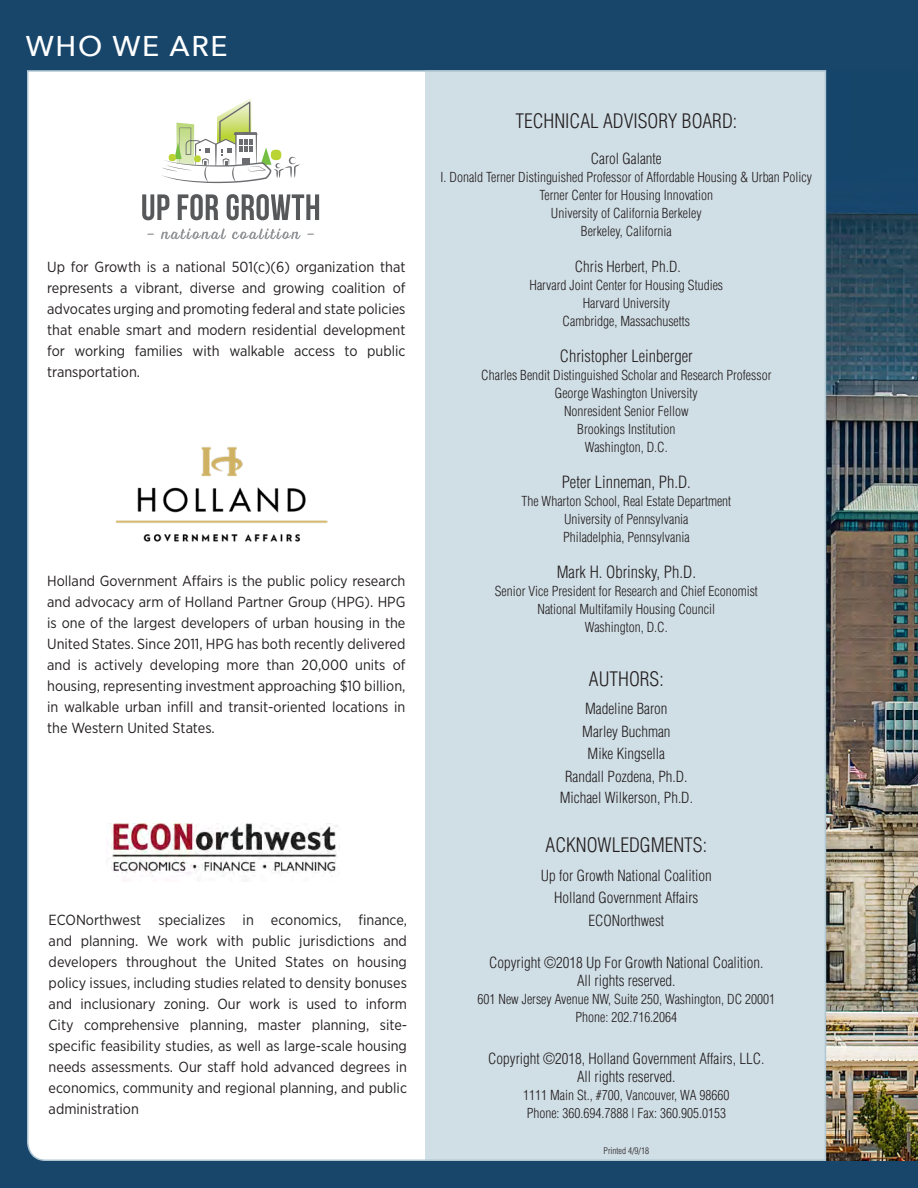
<style>
.page{position:relative;width:918px;height:1188px;background:#18466b}
.page>*{position:absolute;margin:0;border:0;box-sizing:border-box;transform-origin:0 0}
.t1{font:500 28.5px "Avenir Next";letter-spacing:.06em;color:#fff}
.t2{font:300 condensed 19.5px "Helvetica";color:#231f20}
.t3{font:300 condensed 16.5px "Helvetica";color:#231f20}
.t4{font:300 condensed 15px "Helvetica";color:#231f20}
.BODY_TEXT_PARAGRAPH{font:14.7px/21px "Gotham Narrow";color:#231f20;text-align:justify}
.t5{font:300 condensed 13.5px "Helvetica";color:#231f20}
.t6{font:300 condensed 9px "Helvetica";color:#231f20}
</style>
<div class="page">
<img style="left:827px;top:212px;width:91px;height:949px">
<div style="left:27px;top:70px;width:800px;height:1091px;background:#fff"></div>
<div style="left:426px;top:70px;width:400px;height:1091px;background:#d0dee5"></div>
<img style="left:107px;top:824px;width:233px;height:58px">
<div style="left:52px;top:385px;width:343px;height:196px;background:#fff"></div>
<svg style="left:161px;top:228px;width:65px;height:11px"></svg>
<svg style="left:232px;top:228px;width:69px;height:11px"></svg>
<svg style="left:142px;top:194px;width:27px;height:26px"></svg>
<svg style="left:178px;top:194px;width:40px;height:26px"></svg>
<svg style="left:227px;top:194px;width:92px;height:26px;background:#a1a2a3"></svg>
<svg style="left:161px;top:98px;width:139px;height:85px;background:#e8ecdd"></svg>
<p class="t1" style="left:26px;top:21px;width:204px">WHO WE ARE</p>
<p class="BODY_TEXT_PARAGRAPH" style="left:47px;top:256px;width:360px">Up for Growth is a national 501(c)(6) organization that represents a vibrant, diverse and growing coalition of advocates urging and promoting federal and state policies that enable smart and modern residential development for working families with walkable access to public transportation.</p>
<p class="BODY_TEXT_PARAGRAPH" style="left:47px;top:571px;width:360px">Holland Government Affairs is the public policy research and advocacy arm of Holland Partner Group (HPG). HPG is one of the largest developers of urban housing in the United States. Since 2011, HPG has both recently delivered and is actively developing more than 20,000 units of housing, representing investment approaching $10 billion, in walkable urban infill and transit-oriented locations in the Western United States.</p>
<p class="BODY_TEXT_PARAGRAPH" style="left:49px;top:910px;width:360px">ECONorthwest specializes in economics, finance, and planning. We work with public jurisdictions and developers throughout the United States on housing policy issues, including studies related to density bonuses and inclusionary zoning. Our work is used to inform City comprehensive planning, master planning, site&shy;specific feasibility studies, as well as large-scale housing needs assessments. Our staff hold advanced degrees in economics, community and regional planning, and public administration</p>
<p class="t2" style="left:515px;top:109px;width:223px">TECHNICAL ADVISORY BOARD:</p>
<p class="t4" style="left:591px;top:150px;width:72px">Carol Galante</p>
<p class="t5" style="left:441px;top:169px;width:373px">I. Donald Terner Distinguished Professor of Affordable Housing &amp; Urban Policy</p>
<p class="t5" style="left:540px;top:187px;width:175px">Terner Center for Housing Innovation</p>
<p class="t5" style="left:551px;top:205px;width:152px">University of California Berkeley</p>
<p class="t5" style="left:581px;top:223px;width:92px">Berkeley, California</p>
<p class="t4" style="left:575px;top:258px;width:107px">Chris Herbert, Ph.D.</p>
<p class="t5" style="left:530px;top:277px;width:195px">Harvard Joint Center for Housing Studies</p>
<p class="t5" style="left:583px;top:295px;width:89px">Harvard University</p>
<p class="t5" style="left:563px;top:313px;width:129px">Cambridge, Massachusetts</p>
<p class="t3" style="left:560px;top:346px;width:134px">Christopher Leinberger</p>
<p class="t5" style="left:481px;top:367px;width:292px">Charles Bendit Distinguished Scholar and Research Professor</p>
<p class="t5" style="left:555px;top:385px;width:144px">George Washington University</p>
<p class="t5" style="left:564px;top:403px;width:126px">Nonresident Senior Fellow</p>
<p class="t5" style="left:577px;top:421px;width:100px">Brookings Institution</p>
<p class="t5" style="left:585px;top:439px;width:84px">Washington, D.C.</p>
<p class="t3" style="left:562px;top:472px;width:131px">Peter Linneman, Ph.D.</p>
<p class="t5" style="left:521px;top:493px;width:211px">The Wharton School, Real Estate Department</p>
<p class="t5" style="left:564px;top:511px;width:126px">University of Pennsylvania</p>
<p class="t5" style="left:563px;top:529px;width:128px">Philadelphia, Pennsylvania</p>
<p class="t3" style="left:557px;top:562px;width:141px">Mark H. Obrinsky, Ph.D.</p>
<p class="t5" style="left:495px;top:583px;width:265px">Senior Vice President for Research and Chief Economist</p>
<p class="t5" style="left:538px;top:601px;width:179px">National Multifamily Housing Council</p>
<p class="t5" style="left:585px;top:619px;width:84px">Washington, D.C.</p>
<p class="t2" style="left:589px;top:667px;width:76px">AUTHORS:</p>
<p class="t4" style="left:585px;top:700px;width:84px">Madeline Baron</p>
<p class="t4" style="left:582px;top:723px;width:90px">Marley Buchman</p>
<p class="t4" style="left:588px;top:745px;width:79px">Mike Kingsella</p>
<p class="t4" style="left:565px;top:768px;width:124px">Randall Pozdena, Ph.D.</p>
<p class="t4" style="left:560px;top:789px;width:135px">Michael Wilkerson, Ph.D.</p>
<p class="t2" style="left:546px;top:834px;width:163px">ACKNOWLEDGMENTS:</p>
<p class="t4" style="left:541px;top:867px;width:172px">Up for Growth National Coalition</p>
<p class="t4" style="left:554px;top:889px;width:146px">Holland Government Affairs</p>
<p class="t4" style="left:588px;top:912px;width:77px">ECONorthwest</p>
<p class="t4" style="left:489px;top:954px;width:276px">Copyright ©2018 Up For Growth National Coalition.</p>
<p class="t4" style="left:577px;top:972px;width:100px">All rights reserved.</p>
<p class="t5" style="left:478px;top:991px;width:299px">601 New Jersey Avenue NW, Suite 250, Washington, DC 20001</p>
<p class="t5" style="left:575px;top:1009px;width:103px">Phone: 202.716.2064</p>
<p class="t4" style="left:488px;top:1050px;width:278px">Copyright ©2018, Holland Government Affairs, LLC.</p>
<p class="t4" style="left:577px;top:1068px;width:100px">All rights reserved.</p>
<p class="t5" style="left:523px;top:1087px;width:208px">1111 Main St., #700, Vancouver, WA 98660</p>
<p class="t5" style="left:527px;top:1105px;width:201px">Phone: 360.694.7888 | Fax: 360.905.0153</p>
<p class="t6" style="left:604px;top:1145px;width:47px">Printed 4/9/18</p>
</div>
